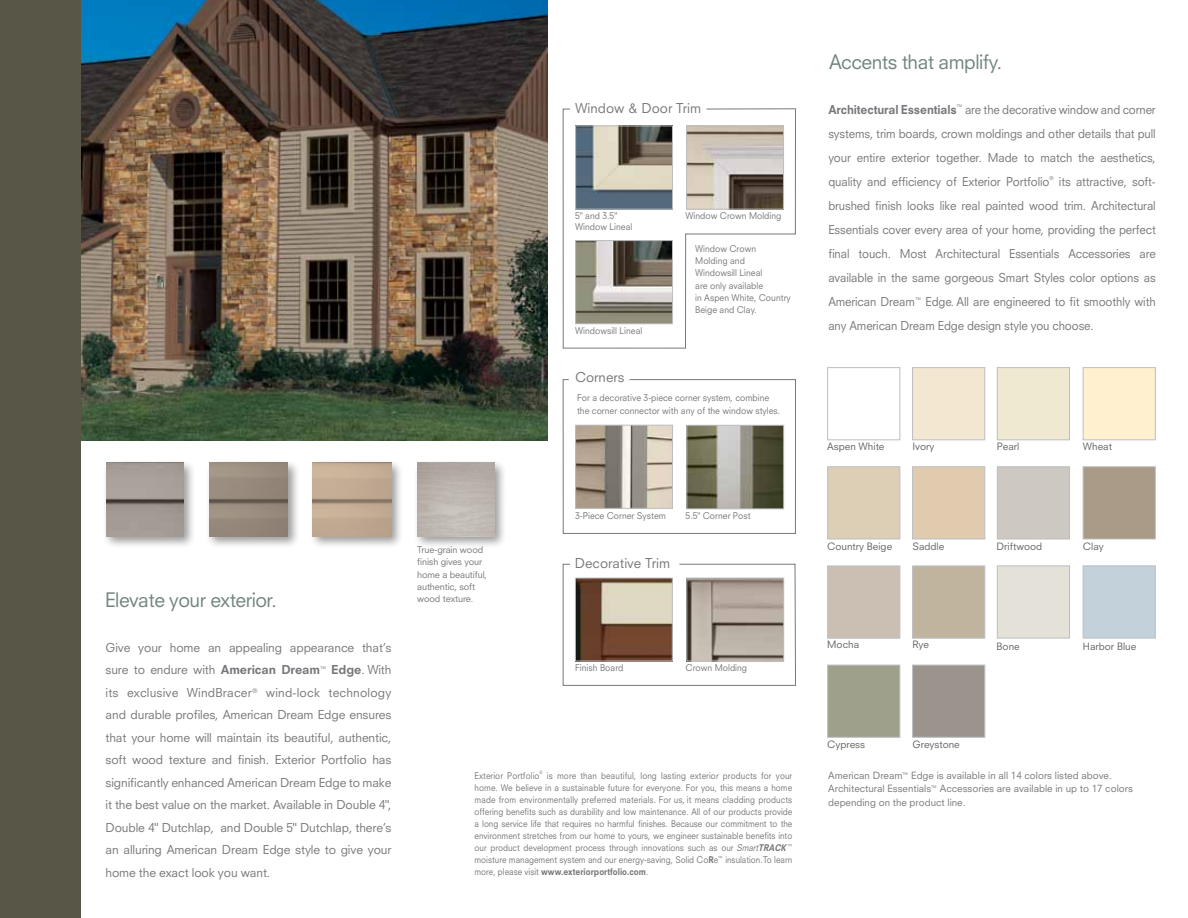
<style>
.page{position:relative;width:1188px;height:918px;background:#fff}
.page>*{position:absolute;margin:0;border:0;box-sizing:border-box;transform-origin:0 0}
.t1{font:19.5px "Neuzeit S";letter-spacing:-.025em;color:#70857c}
.t2{font:13.2px "Neuzeit S";color:#77787b}
.t3{font:12px/24px "Neuzeit S";letter-spacing:-.01em;color:#77787b;text-align:justify;scale:.95 1}
.t4{font:12px/22.5px "Neuzeit S";letter-spacing:-.01em;color:#77787b;text-align:justify}
.t5{font:9.9px "Neuzeit S";color:#636466}
.t6{font:9.75px/13.5px "Neuzeit S";color:#77787b}
.t7{font:9px/12px "Neuzeit S";color:#77787b;text-align:justify;scale:.9 1}
.t8{font:9px/12.3px "Neuzeit S";color:#77787b;scale:.95 1}
.t9{font:9px/12.3px "Neuzeit S";color:#77787b}
.t10{font:5.25px "Neuzeit S";color:#77787b}
.t11{font:4.35px "Neuzeit S";color:#77787b;scale:.9 1}
.s1{font-weight:800}
.s2{font-style:italic}
.s3{font-weight:800;font-style:italic}
</style>
<div class="page">
<img style="left:80px;top:0;width:467px;height:441px">
<div style="left:0;top:0;width:80px;height:918px;background:#575647"></div>
<div style="left:102px;top:459px;width:94px;height:90px;background:#000;opacity:.4"></div>
<img style="left:106px;top:463px;width:77px;height:73px">
<div style="left:205px;top:459px;width:95px;height:90px;background:#000;opacity:.4"></div>
<img style="left:209px;top:463px;width:79px;height:73px">
<svg style="left:563px;top:108px;width:233px;height:241px"></svg>
<img style="left:577px;top:242px;width:94px;height:80px">
<div style="left:575px;top:240px;width:98px;height:84px;border:1px solid #bcbec0"></div>
<img style="left:688px;top:128px;width:94px;height:79px">
<div style="left:686px;top:126px;width:98px;height:83px;border:1px solid #bcbec0"></div>
<img style="left:577px;top:128px;width:94px;height:79px">
<div style="left:575px;top:126px;width:98px;height:83px;border:1px solid #bcbec0"></div>
<svg style="left:563px;top:379px;width:233px;height:155px"></svg>
<img style="left:688px;top:427px;width:94px;height:80px">
<div style="left:686px;top:425px;width:98px;height:84px;border:1px solid #bcbec0"></div>
<img style="left:577px;top:427px;width:94px;height:80px">
<div style="left:575px;top:425px;width:98px;height:84px;border:1px solid #bcbec0"></div>
<svg style="left:563px;top:564px;width:233px;height:122px"></svg>
<img style="left:688px;top:580px;width:94px;height:79px">
<div style="left:686px;top:578px;width:98px;height:83px;border:1px solid #bcbec0"></div>
<img style="left:577px;top:580px;width:94px;height:79px">
<div style="left:575px;top:578px;width:98px;height:83px;border:1px solid #bcbec0"></div>
<div style="left:309px;top:459px;width:95px;height:90px;background:#000;opacity:.4"></div>
<img style="left:313px;top:463px;width:79px;height:73px">
<div style="left:414px;top:459px;width:94px;height:90px;background:#000;opacity:.4"></div>
<img style="left:418px;top:463px;width:77px;height:73px">
<div style="left:1083px;top:367px;width:73px;height:73px;background:#fff1cf;border:1px solid #bcbec0"></div>
<div style="left:912px;top:367px;width:73px;height:73px;background:#f3e7d1;border:1px solid #bcbec0"></div>
<div style="left:997px;top:367px;width:73px;height:73px;background:#f0e9d1;border:1px solid #bcbec0"></div>
<div style="left:827px;top:367px;width:73px;height:73px;background:#fff;border:1px solid #bcbec0"></div>
<div style="left:912px;top:466px;width:73px;height:73px;background:#e0cbae;border:1px solid #bcbec0"></div>
<div style="left:827px;top:466px;width:73px;height:73px;background:#dccfb5;border:1px solid #bcbec0"></div>
<div style="left:1083px;top:466px;width:73px;height:73px;background:#aa9a88;border:1px solid #bcbec0"></div>
<div style="left:997px;top:466px;width:73px;height:73px;background:#cdc8c2;border:1px solid #bcbec0"></div>
<div style="left:912px;top:566px;width:73px;height:73px;background:#c1b49e;border:1px solid #bcbec0"></div>
<div style="left:827px;top:566px;width:73px;height:73px;background:#cbbfb3;border:1px solid #bcbec0"></div>
<div style="left:1083px;top:565px;width:73px;height:74px;background:#c3d1db;border:1px solid #bcbec0"></div>
<div style="left:997px;top:565px;width:73px;height:74px;background:#e4e2d8;border:1px solid #bcbec0"></div>
<div style="left:912px;top:665px;width:73px;height:73px;background:#9a948c;border:1px solid #bcbec0"></div>
<div style="left:827px;top:665px;width:73px;height:73px;background:#9fa08b;border:1px solid #bcbec0"></div>
<h2 class="t2" style="left:575px;top:100px;width:127px">Window &amp; Door Trim</h2>
<p class="t8" style="left:575px;top:210px;width:62px;line-height:10.8px">5" and 3.5"<br>Window Lineal</p>
<p class="t8" style="left:686px;top:210px;width:102px">Window Crown Molding</p>
<p class="t8" style="left:575px;top:324px;width:72px">Windowsill Lineal</p>
<h2 class="t2" style="left:575px;top:370px;width:51px">Corners</h2>
<p class="t8" style="left:695px;top:242px;width:102px">Window Crown<br>Molding and<br>Windowsill Lineal<br>are only available<br>in Aspen White, Country<br>Beige and Clay.</p>
<p class="t8" style="left:577px;top:392px;width:215px">For a decorative 3-piece corner system, combine the corner connector with any of the window styles.</p>
<h1 class="t1" style="left:105px;top:588px;width:173px">Elevate your exterior.</h1>
<p class="t4" style="left:106px;top:636px;width:287px">Give your home an appealing appearance that’s sure to endure with <span class="s1">American Dream</span> <sup>™</sup> <span class="s1">Edge</span>. With its exclusive WindBracer <sup>®</sup> wind-lock technology and durable profiles, American Dream Edge ensures that your home will maintain its beautiful, authentic, soft wood texture and finish. Exterior Portfolio has significantly enhanced American Dream Edge to make it the best value on the market. Available in Double 4", Double 4" Dutchlap, and Double 5" Dutchlap, there’s an alluring American Dream Edge style to give your home the exact look you want.</p>
<p class="t9" style="left:417px;top:543px;width:72px">True-grain wood finish gives your home a beautiful, authentic, soft wood texture.</p>
<p class="t8" style="left:575px;top:510px;width:97px">3-Piece Corner System</p>
<p class="t8" style="left:686px;top:510px;width:70px">5.5" Corner Post</p>
<h2 class="t2" style="left:575px;top:555px;width:97px">Decorative Trim</h2>
<p class="t8" style="left:575px;top:661px;width:52px">Finish Board</p>
<p class="t8" style="left:686px;top:661px;width:66px">Crown Molding</p>
<p class="t7" style="left:475px;top:769px;width:74px">Exterior Portfolio</p>
<p class="t11" style="left:540px;top:770px;width:5px">®</p>
<p class="t7" style="left:475px;top:769px;width:355px;text-indent:72px">is more than beautiful, long lasting exterior products for your home. We believe in a sustainable future for everyone. For you, this means a home made from environmentally preferred materials. For us, it means cladding products offering benefits such as durability and low maintenance. All of our products provide a long service life that requires no harmful finishes. Because our commitment to the environment stretches from our home to yours, we engineer sustainable benefits into our product development process through innovations such as our <span class="s2">Smart</span><span class="s3">TRACK</span><sup>™ </sup>moisture management system and our energy-saving, Solid Co<span class="s1">R</span>e<sup>™</sup> insulation. To learn more, please visit <span class="s1">www.exteriorportfolio.com</span>.</p>
<h1 class="t1" style="left:829px;top:50px;width:175px">Accents that amplify.</h1>
<p class="t3" style="left:828px;top:97px;width:346px"><span class="s1">Architectural Essentials</span><sup>™</sup> are the decorative window and corner systems, trim boards, crown moldings and other details that pull your entire exterior together. Made to match the aesthetics, quality and efficiency of Exterior Portfolio</p>
<p class="t10" style="left:1049px;top:175px;width:6px">®</p>
<p class="t3" style="left:828px;top:169px;width:346px;text-indent:231px">its attractive, soft&shy;brushed finish looks like real painted wood trim. Architectural Essentials cover every area of your home, providing the perfect final touch. Most Architectural Essentials Accessories are available in the same gorgeous Smart Styles color options as American Dream <sup>™</sup> Edge. All are engineered to fit smoothly with any American Dream Edge design style you choose.</p>
<p class="t5" style="left:827px;top:441px;width:59px">Aspen White</p>
<p class="t5" style="left:912px;top:441px;width:24px">Ivory</p>
<p class="t5" style="left:997px;top:441px;width:24px">Pearl</p>
<p class="t5" style="left:1083px;top:441px;width:31px">Wheat</p>
<p class="t5" style="left:827px;top:541px;width:66px">Country Beige</p>
<p class="t5" style="left:912px;top:541px;width:33px">Saddle</p>
<p class="t5" style="left:997px;top:541px;width:47px">Driftwood</p>
<p class="t5" style="left:1083px;top:541px;width:22px">Clay</p>
<p class="t5" style="left:827px;top:639px;width:33px">Mocha</p>
<p class="t5" style="left:912px;top:639px;width:18px">Rye</p>
<p class="t5" style="left:997px;top:640px;width:25px">Bone</p>
<p class="t5" style="left:1083px;top:640px;width:55px">Harbor Blue</p>
<p class="t5" style="left:827px;top:738px;width:39px">Cypress</p>
<p class="t5" style="left:912px;top:738px;width:49px">Greystone</p>
<p class="t6" style="left:828px;top:768px;width:306px">American Dream<sup>™</sup> Edge is available in all 14 colors listed above.<br>Architectural Essentials<sup>™</sup> Accessories are available in up to 17 colors depending on the product line.</p>
</div>
